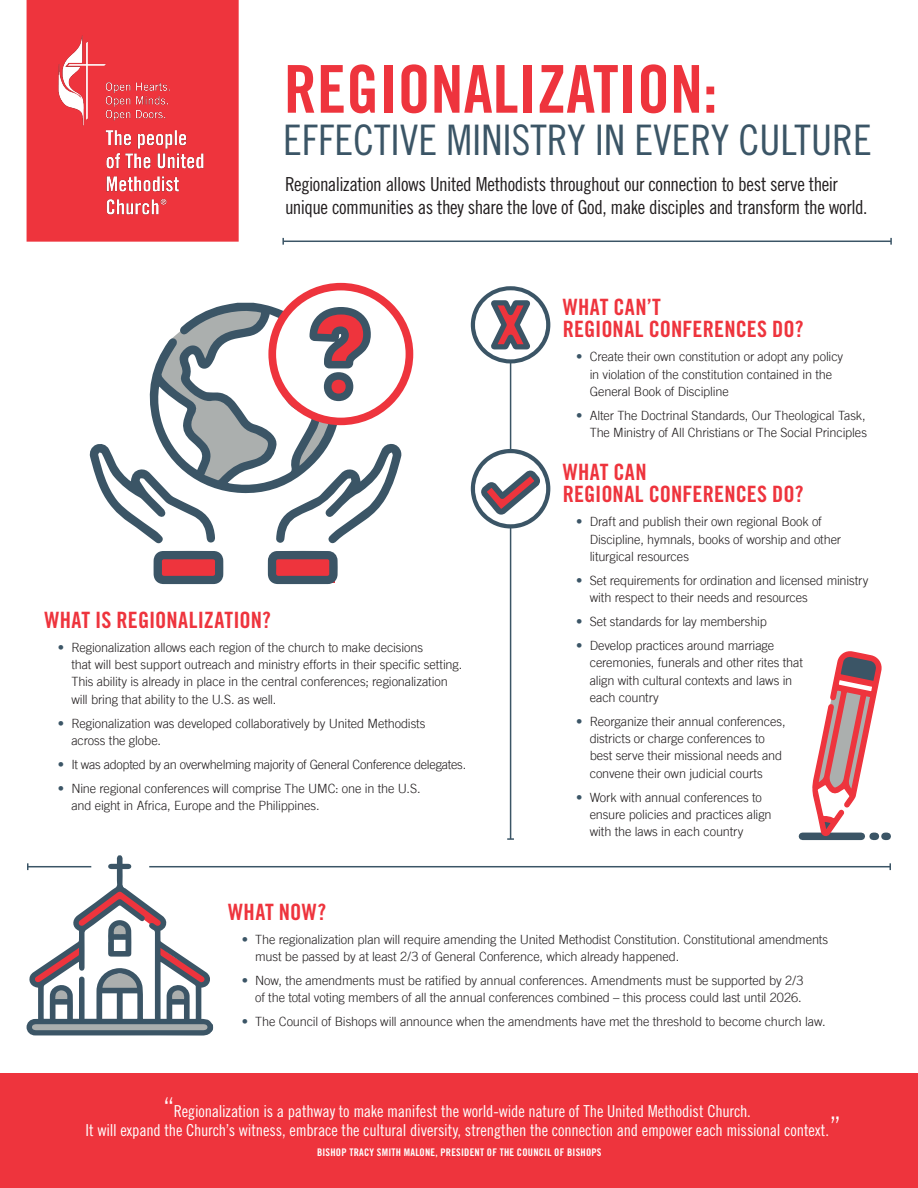
<style>
.page{position:relative;width:918px;height:1188px;background:#fff}
.page>*{position:absolute;margin:0;border:0;box-sizing:border-box;transform-origin:0 0}
.t1{font:66px "Trade Gothic LT Std Bd Cn 20";color:#ee343d}
.Header2{font:42px "Trade Gothic LT Std Cn 18";color:#3b5566}
.SubHead{font:22.5px/22.5px "Trade Gothic LT Std Bd Cn 20";letter-spacing:.005em;color:#ee343d}
.Header_sub{font:19.35px/22.5px "Trade Gothic LT Std Cn 18";letter-spacing:-.025em;color:#231f20}
.quote{font:16.5px/18.8px "Trade Gothic LT Std Cn 18";letter-spacing:-.01em;color:#fff}
.t2{font:300 12.75px/17.2px "Trade Gothic LT";letter-spacing:-.01em;color:#231f20}
.author{font:10.5px "Trade Gothic LT Std Bd Cn 20";letter-spacing:.02em;color:#fff}
.s1{color:#3b5566}
.s2{font-size:27px}
</style>
<div class="page">
<div style="left:802px;top:833px;width:59px;height:7px;background:#3b5566"></div>
<div style="left:27px;top:0;width:212px;height:242px;background:#ee343d"></div>
<div style="left:0;top:1073px;width:918px;height:115px;background:#ee343d"></div>
<hr style="left:510px;top:318px;width:1px;height:521px;background:#3b5566">
<svg style="left:507px;top:838px;width:7px;height:2px"></svg>
<hr style="left:283px;top:241px;width:608px;height:1px;background:#3b5566">
<svg style="left:282px;top:238px;width:2px;height:7px"></svg>
<svg style="left:890px;top:238px;width:2px;height:7px"></svg>
<img style="left:54px;top:22px;width:149px;height:198px">
<svg style="left:154px;top:551px;width:69px;height:33px;background:#854d5a"></svg>
<svg style="left:268px;top:551px;width:70px;height:33px;background:#864e5c"></svg>
<svg style="left:89px;top:283px;width:324px;height:261px"></svg>
<svg style="left:471px;top:286px;width:79px;height:77px"></svg>
<svg style="left:471px;top:449px;width:79px;height:80px"></svg>
<svg style="left:811px;top:651px;width:76px;height:189px"></svg>
<hr style="left:149px;top:866px;width:741px;height:1px;background:#3b5566">
<svg style="left:27px;top:855px;width:187px;height:181px"></svg>
<p class="t1" style="left:284px;top:49px;width:435px">REGIONALIZATION:</p>
<p class="Header2" style="left:283px;top:115px;width:590px">EFFECTIVE MINISTRY IN EVERY CULTURE</p>
<p class="Header_sub" style="left:285px;top:173px;width:584px">Regionalization allows United Methodists throughout our connection to best serve their unique communities as they share the love of God, make disciples and transform the world.</p>
<p class="SubHead" style="left:44px;top:608px;width:228px">WHAT IS REGIONALIZATION?</p>
<p class="t2" style="left:71px;top:638px;width:392px;text-indent:-14px"><span class="s1">•</span> Regionalization allows each region of the church to make decisions<br>that will best support outreach and ministry efforts in their specific setting.<br>This ability is already in place in the central conferences; regionalization will bring that ability to the U.S. as well.</p>
<p class="t2" style="left:71px;top:714px;width:356px;text-indent:-14px"><span class="s1">•</span> Regionalization was developed collaboratively by United Methodists across the globe.</p>
<p class="t2" style="left:58px;top:755px;width:410px"><span class="s1">•</span> It was adopted by an overwhelming majority of General Conference delegates.</p>
<p class="t2" style="left:71px;top:779px;width:351px;text-indent:-14px"><span class="s1">•</span> Nine regional conferences will comprise The UMC: one in the U.S. and eight in Africa, Europe and the Philippines.</p>
<p class="SubHead" style="left:563px;top:295px;width:243px">WHAT CAN’T<br>REGIONAL CONFERENCES DO?</p>
<p class="t2" style="left:590px;top:348px;width:255px;text-indent:-14px"><span class="s1">•</span> Create their own constitution or adopt any policy in violation of the constitution contained in the<br>General Book of Discipline</p>
<p class="t2" style="left:576px;top:407px;width:292px;text-align:right"><span class="s1">•</span> Alter The Doctrinal Standards, Our Theological Task,<br>The Ministry of All Christians or The Social Principles</p>
<p class="SubHead" style="left:563px;top:460px;width:243px">WHAT CAN<br>REGIONAL CONFERENCES DO?</p>
<p class="t2" style="left:590px;top:513px;width:253px;text-indent:-14px"><span class="s1">•</span> Draft and publish their own regional Book of<br>Discipline, hymnals, books of worship and other liturgical resources</p>
<p class="t2" style="left:590px;top:572px;width:280px;text-indent:-14px"><span class="s1">•</span> Set requirements for ordination and licensed ministry with respect to their needs and resources</p>
<p class="t2" style="left:576px;top:613px;width:192px"><span class="s1">•</span> Set standards for lay membership</p>
<p class="t2" style="left:590px;top:637px;width:215px;text-indent:-14px"><span class="s1">•</span> Develop practices around marriage ceremonies, funerals and other rites that align with cultural contexts and laws in each country</p>
<p class="t2" style="left:590px;top:713px;width:197px;text-indent:-14px"><span class="s1">•</span> Reorganize their annual conferences, districts or charge conferences to best serve their missional needs and convene their own judicial courts</p>
<p class="t2" style="left:590px;top:788px;width:184px;text-indent:-14px"><span class="s1">•</span> Work with annual conferences to ensure policies and practices align with the laws in each country</p>
<p class="SubHead" style="left:228px;top:900px;width:99px">WHAT NOW?</p>
<p class="t2" style="left:255px;top:931px;width:575px;text-indent:-14px"><span class="s1">•</span> The regionalization plan will require amending the United Methodist Constitution. Constitutional amendments must be passed by at least 2/3 of General Conference, which already happened.</p>
<p class="t2" style="left:242px;top:972px;width:563px;text-align:right"><span class="s1">•</span> Now, the amendments must be ratified by annual conferences. Amendments must be supported by 2/3 of the total voting members of all the annual conferences combined – this process could last until 2026.</p>
<p class="t2" style="left:242px;top:1013px;width:585px"><span class="s1">•</span> The Council of Bishops will announce when the amendments have met the threshold to become church law.</p>
<p class="quote" style="left:85px;top:1102px;width:757px;text-indent:78px"><span class="s2">“</span>Regionalization is a pathway to make manifest the world-wide nature of The United Methodist Church.<br>It will expand the Church’s witness, embrace the cultural diversity, strengthen the connection and empower each missional context.<span class="s2">”</span></p>
<p class="author" style="left:317px;top:1146px;width:286px">BISHOP TRACY SMITH MALONE, PRESIDENT OF THE COUNCIL OF BISHOPS</p>
</div>
